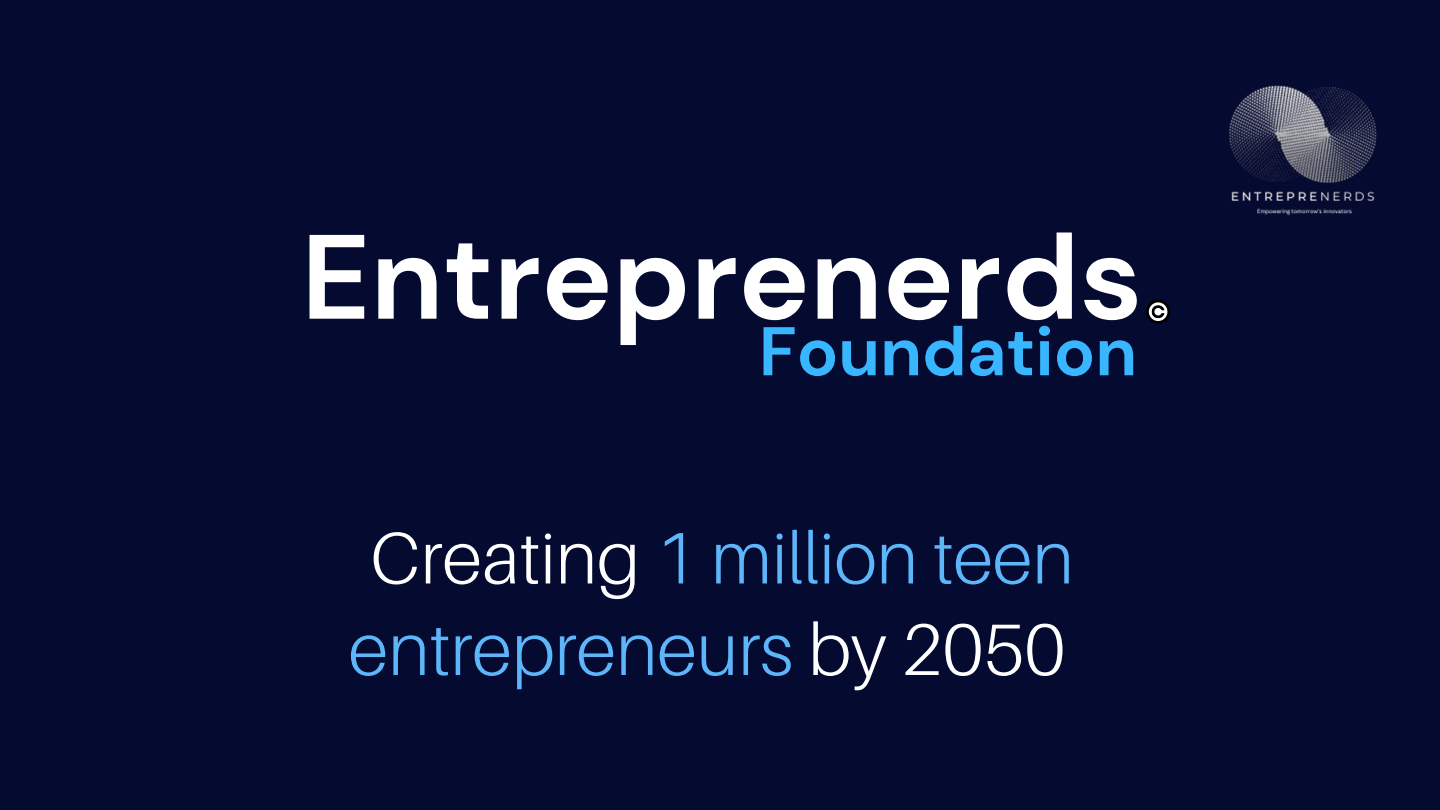
<style>
.page{position:relative;width:1440px;height:810px;background:#050a30}
.page>*{position:absolute;margin:0;border:0;box-sizing:border-box;transform-origin:0 0}
.t1{font:700 119.7px "DM Sans";color:#fff}
.t2{font:300 73px/91.5px "Aileron";color:#5cb6f9}
.t3{font:700 68.7px "DM Sans";color:#38b6ff}
.s1{color:#fff}
</style>
<div class="page">
<img style="left:1146px;top:85px;width:231px;height:239px">
<p class="t1" style="left:301px;top:200px;width:843px">Entreprenerds</p>
<h1 class="t3" style="left:759px;top:307px;width:380px">Foundation</h1>
<h2 class="t2" style="left:349px;top:511px;width:727px"><span class="s1">Creating</span> 1 million teen entrepreneurs <span class="s1">by 2050</span></h2>
</div>
